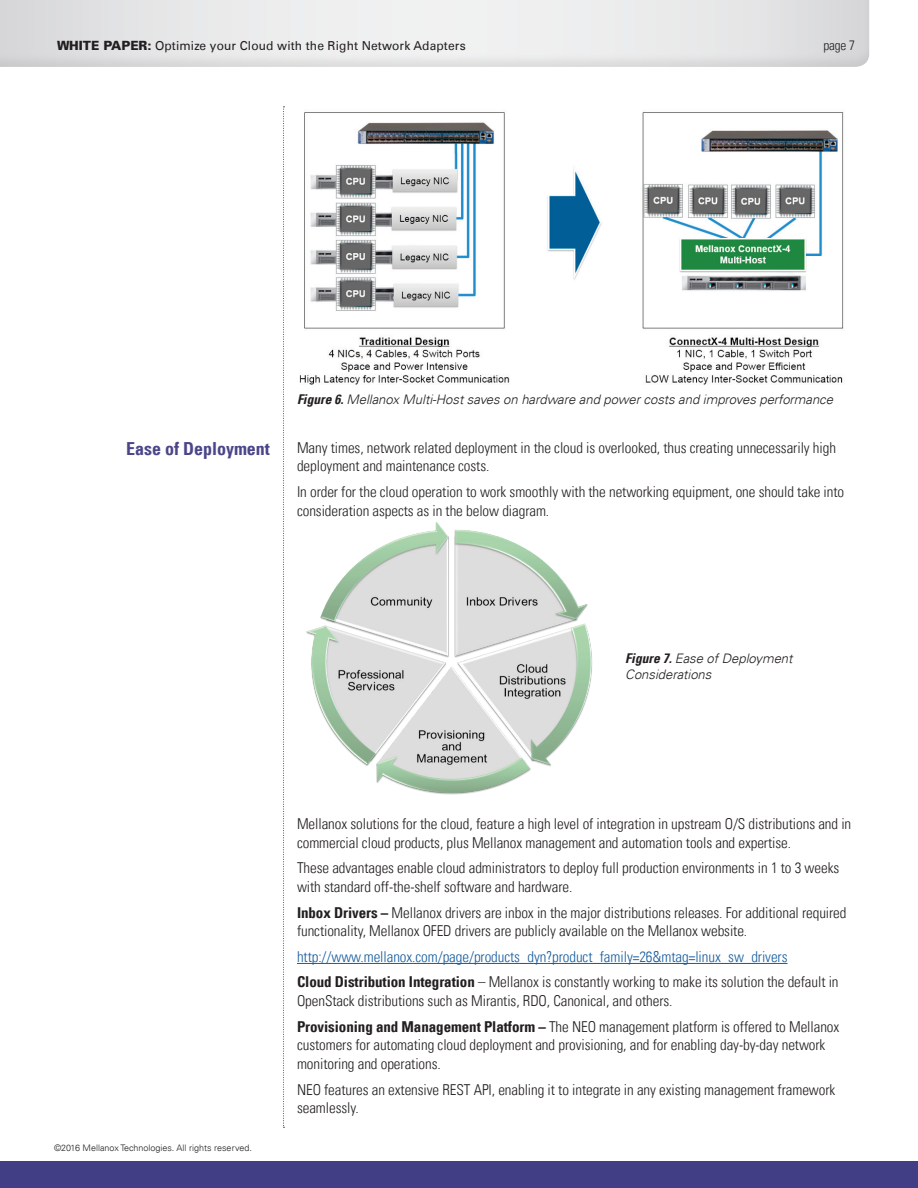
<style>
.page{position:relative;width:918px;height:1188px;background:#fff}
.page>*{position:absolute;margin:0;border:0;box-sizing:border-box;transform-origin:0 0}
.t1{font:700 condensed 18px "Univers LT";color:#4b4689}
.t2{font:300 condensed 15px/18.8px "Univers LT";letter-spacing:-.005em;color:#231f20}
.t3{font:300 condensed 15px/25.5px "Univers LT";letter-spacing:-.005em;color:#175d9e}
.t4{font:300 condensed 13.5px "Univers LT";color:#231f20}
.t5{font:italic 300 13.2px/15.8px "Univers LT";letter-spacing:-.005em;color:#231f20}
.t6{font:12.3px "Univers LT";letter-spacing:.01em;color:#231f20}
.t7{font:300 9px "Univers LT";color:#231f20}
.s1{font-weight:900;font-size:12.75px}
.s2{font-weight:700;font-stretch:condensed;font-size:13.5px}
.s3{font-weight:700}
.s4{font-weight:700;color:#231f20}
.s5{color:#231f20}
</style>
<div class="page">
<div style="left:0;top:0;width:869px;height:68px;background:#231f20;opacity:.25"></div>
<svg style="left:283px;top:106px;width:2px;height:1022px"></svg>
<div style="left:0;top:1161px;width:918px;height:27px;background:#413e85"></div>
<hr style="left:297px;top:963px;width:491px;height:1px;background:#175d9e">
<img style="left:306px;top:521px;width:287px;height:274px">
<img style="left:299px;top:112px;width:545px;height:273px">
<p class="t6" style="left:57px;top:38px;width:410px"><span class="s1">WHITE PAPER:</span> Optimize your Cloud with the Right Network Adapters</p>
<p class="t4" style="left:823px;top:37px;width:33px">page 7</p>
<p class="t1" style="left:126px;top:437px;width:145px">Ease of Deployment</p>
<p class="t5" style="left:297px;top:391px;width:538px"><span class="s2">Figure 6.</span> Mellanox Multi-Host saves on hardware and power costs and improves performance</p>
<p class="t2" style="left:297px;top:438px;width:541px">Many times, network related deployment in the cloud is overlooked, thus creating unnecessarily high deployment and maintenance costs.</p>
<p class="t2" style="left:297px;top:482px;width:549px">In order for the cloud operation to work smoothly with the networking equipment, one should take into consideration aspects as in the below diagram.</p>
<p class="t5" style="left:625px;top:651px;width:169px"><span class="s2">Figure 7.</span> Ease of Deployment<br>Considerations</p>
<p class="t7" style="left:54px;top:1143px;width:199px">©2016 Mellanox Technologies. All rights reserved.</p>
<p class="t2" style="left:297px;top:815px;width:556px">Mellanox solutions for the cloud, feature a high level of integration in upstream O/S distributions and in commercial cloud products, plus Mellanox management and automation tools and expertise.</p>
<p class="t2" style="left:297px;top:859px;width:544px">These advantages enable cloud administrators to deploy full production environments in 1 to 3 weeks with standard off-the-shelf software and hardware.</p>
<p class="t2" style="left:297px;top:903px;width:551px"><span class="s3">Inbox Drivers –</span> Mellanox drivers are inbox in the major distributions releases. For additional required functionality, Mellanox OFED drivers are publicly available on the Mellanox website.</p>
<p class="t3" style="left:297px;top:944px;width:543px">http://www.mellanox.com/page/products_dyn?product_family=26&amp;mtag=linux_sw_drivers<br><span class="s4">Cloud Distribution Integration</span> <span class="s5">– Mellanox is constantly working to make its solution the default in</span></p>
<p class="t2" style="left:297px;top:988px;width:544px;line-height:25.5px">OpenStack distributions such as Mirantis, RDO, Canonical, and others.<br><span class="s3">Provisioning and Management Platform –</span> The NEO management platform is offered to Mellanox</p>
<p class="t2" style="left:297px;top:1036px;width:530px">customers for automating cloud deployment and provisioning, and for enabling day-by-day network monitoring and operations.</p>
<p class="t2" style="left:297px;top:1080px;width:540px">NEO features an extensive REST API, enabling it to integrate in any existing management framework seamlessly.</p>
</div>
